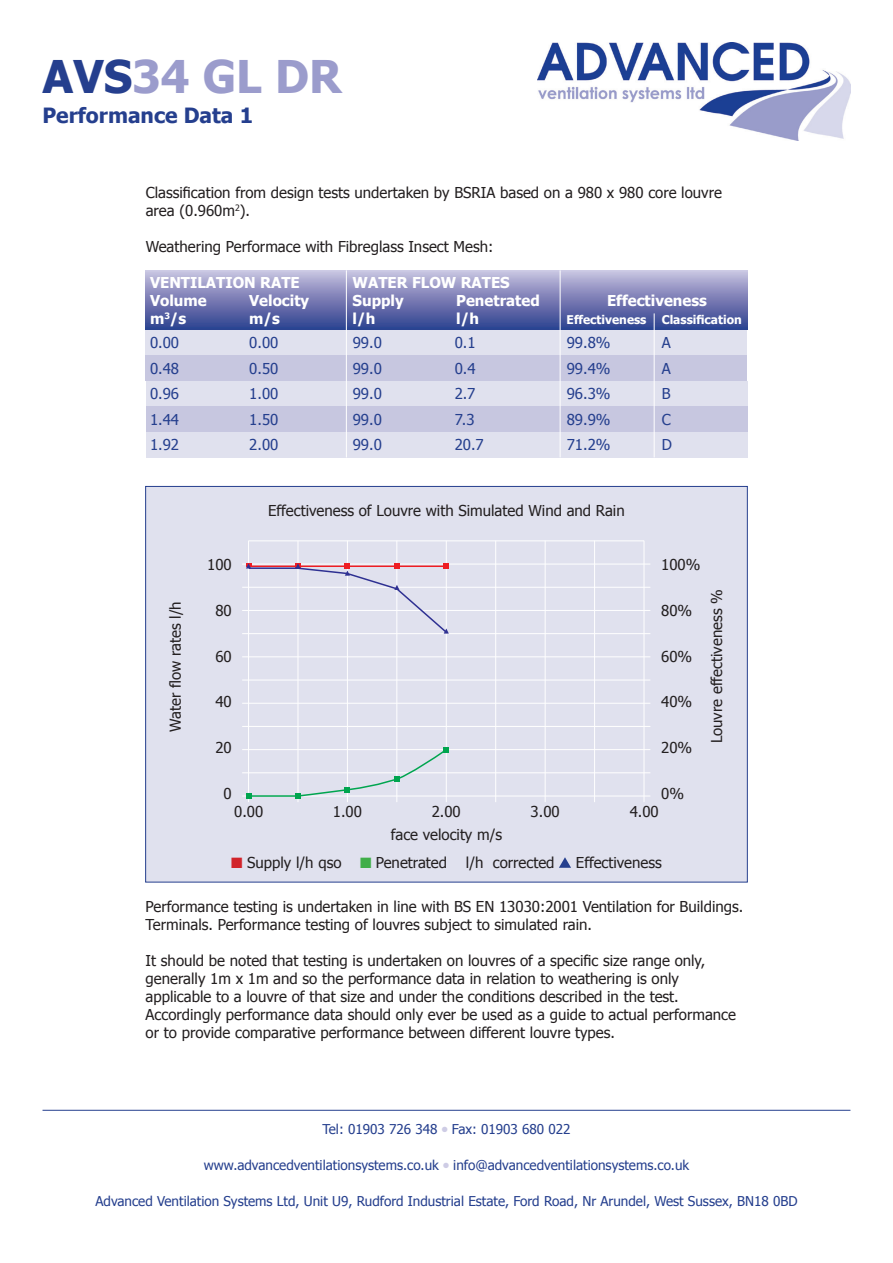
<style>
.page{position:relative;width:893px;height:1263px;background:#fff}
.page>*{position:absolute;margin:0;border:0;box-sizing:border-box;transform-origin:0 0}
.t1{font:700 45px "Tahoma";color:#9b9ccc}
.t2{font:700 21px "Tahoma";color:#253f8e}
.t3{font:15px/18px "Tahoma";color:#231f20}
.t4{font:15px "Tahoma";color:#253f8e}
.t5{font:700 15px "Tahoma";color:#fff}
.t6{font:13.5px "Tahoma";color:#253f8e}
.t7{font:700 12px "Tahoma";color:#fff}
.s1{color:#253f8e}
.s2{color:#d1232a}
.s3{color:#40ae49}
</style>
<div class="page">
<hr style="left:43px;top:1110px;width:807px;height:1px;background:#253f8e">
<img style="left:537px;top:43px;width:313px;height:98px">
<div style="left:146px;top:330px;width:601px;height:25px;background:#e0e1ee"></div>
<div style="left:146px;top:355px;width:601px;height:26px;background:#c7c7e0"></div>
<div style="left:146px;top:381px;width:601px;height:25px;background:#e0e1ee"></div>
<div style="left:146px;top:406px;width:601px;height:26px;background:#c7c7e0"></div>
<div style="left:146px;top:432px;width:601px;height:25px;background:#e0e1ee"></div>
<div style="left:146px;top:270px;width:601px;height:60px;background:linear-gradient(to bottom,#c8c0df,#2d3f8e)"></div>
<hr style="left:346px;top:270px;width:1px;height:187px;background:#fff">
<hr style="left:560px;top:270px;width:1px;height:187px;background:#fff">
<hr style="left:654px;top:313px;width:1px;height:144px;background:#fff">
<div style="left:146px;top:486px;width:601px;height:396px;background:#e0e1ee"></div>
<hr style="left:242px;top:564px;width:408px;height:1px;background:#fff">
<hr style="left:242px;top:587px;width:408px;height:1px;background:#fff">
<hr style="left:242px;top:610px;width:408px;height:1px;background:#fff">
<hr style="left:242px;top:633px;width:408px;height:1px;background:#fff">
<hr style="left:242px;top:656px;width:408px;height:1px;background:#fff">
<hr style="left:242px;top:680px;width:408px;height:1px;background:#fff">
<hr style="left:242px;top:703px;width:408px;height:1px;background:#fff">
<hr style="left:242px;top:726px;width:408px;height:1px;background:#fff">
<hr style="left:242px;top:772px;width:408px;height:1px;background:#fff">
<hr style="left:242px;top:749px;width:408px;height:1px;background:#fff">
<hr style="left:242px;top:796px;width:408px;height:1px;background:#fff">
<hr style="left:248px;top:541px;width:1px;height:261px;background:#fff">
<hr style="left:298px;top:541px;width:1px;height:261px;background:#fff">
<hr style="left:347px;top:541px;width:1px;height:261px;background:#fff">
<hr style="left:446px;top:541px;width:1px;height:261px;background:#fff">
<hr style="left:397px;top:541px;width:1px;height:261px;background:#fff">
<hr style="left:495px;top:541px;width:1px;height:261px;background:#fff">
<hr style="left:545px;top:541px;width:1px;height:261px;background:#fff">
<hr style="left:594px;top:541px;width:1px;height:261px;background:#fff">
<hr style="left:249px;top:540px;width:395px;height:1px;background:#fff">
<hr style="left:644px;top:541px;width:1px;height:261px;background:#fff">
<svg style="left:246px;top:747px;width:203px;height:52px"></svg>
<svg style="left:246px;top:563px;width:203px;height:71px"></svg>
<svg style="left:559px;top:857px;width:12px;height:11px"></svg>
<h1 class="t1" style="left:43px;top:45px;width:301px"><span class="s1">AVS</span>34 GL DR</h1>
<h2 class="t2" style="left:43px;top:101px;width:212px">Performance Data 1</h2>
<p class="t3" style="left:146px;top:183px;width:578px">Classification from design tests undertaken by BSRIA based on a 980 x 980 core louvre area (0.960m<sup>2</sup>).</p>
<p class="t3" style="left:146px;top:237px;width:349px">Weathering Performace with Fibreglass Insect Mesh:</p>
<p class="t5" style="left:150px;top:272px;width:151px">VENTILATION RATE</p>
<p class="t5" style="left:353px;top:272px;width:159px">WATER FLOW RATES</p>
<p class="t5" style="left:150px;top:290px;width:58px">Volume</p>
<p class="t5" style="left:249px;top:290px;width:62px">Velocity</p>
<p class="t5" style="left:353px;top:290px;width:53px">Supply</p>
<p class="t5" style="left:456px;top:290px;width:85px">Penetrated</p>
<p class="t5" style="left:607px;top:290px;width:101px">Effectiveness</p>
<p class="t5" style="left:150px;top:308px;width:38px">m<sup>3</sup>/s</p>
<p class="t5" style="left:249px;top:308px;width:32px">m/s</p>
<p class="t5" style="left:353px;top:308px;width:24px">l/h</p>
<p class="t5" style="left:456px;top:308px;width:24px">l/h</p>
<p class="t7" style="left:567px;top:311px;width:81px">Effectiveness</p>
<p class="t7" style="left:662px;top:311px;width:82px">Classification</p>
<p class="t4" style="left:150px;top:333px;width:31px">0.00</p>
<p class="t4" style="left:249px;top:333px;width:31px">0.00</p>
<p class="t4" style="left:353px;top:333px;width:31px">99.0</p>
<p class="t4" style="left:455px;top:333px;width:22px">0.1</p>
<p class="t4" style="left:567px;top:333px;width:45px">99.8%</p>
<p class="t4" style="left:662px;top:333px;width:10px">A</p>
<p class="t4" style="left:150px;top:358px;width:31px">0.48</p>
<p class="t4" style="left:249px;top:358px;width:31px">0.50</p>
<p class="t4" style="left:353px;top:358px;width:31px">99.0</p>
<p class="t4" style="left:455px;top:358px;width:22px">0.4</p>
<p class="t4" style="left:567px;top:358px;width:45px">99.4%</p>
<p class="t4" style="left:662px;top:358px;width:10px">A</p>
<p class="t4" style="left:150px;top:384px;width:31px">0.96</p>
<p class="t4" style="left:249px;top:384px;width:31px">1.00</p>
<p class="t4" style="left:353px;top:384px;width:31px">99.0</p>
<p class="t4" style="left:455px;top:384px;width:22px">2.7</p>
<p class="t4" style="left:567px;top:384px;width:45px">96.3%</p>
<p class="t4" style="left:662px;top:384px;width:10px">B</p>
<p class="t4" style="left:150px;top:409px;width:31px">1.44</p>
<p class="t4" style="left:249px;top:409px;width:31px">1.50</p>
<p class="t4" style="left:353px;top:409px;width:31px">99.0</p>
<p class="t4" style="left:455px;top:409px;width:21px">7.3</p>
<p class="t4" style="left:567px;top:409px;width:45px">89.9%</p>
<p class="t4" style="left:662px;top:409px;width:11px">C</p>
<p class="t4" style="left:150px;top:435px;width:31px">1.92</p>
<p class="t4" style="left:249px;top:435px;width:31px">2.00</p>
<p class="t4" style="left:353px;top:435px;width:31px">99.0</p>
<p class="t4" style="left:455px;top:435px;width:30px">20.7</p>
<p class="t4" style="left:567px;top:435px;width:45px">71.2%</p>
<p class="t4" style="left:662px;top:435px;width:12px">D</p>
<p class="t3" style="left:166px;top:732px;width:132px;rotate:-90deg">Water flow rates l/h</p>
<p class="t3" style="left:268px;top:501px;width:358px">Effectiveness of Louvre with Simulated Wind and Rain</p>
<p class="t3" style="left:207px;top:555px;width:26px">100</p>
<p class="t3" style="left:215px;top:601px;width:18px">80</p>
<p class="t3" style="left:215px;top:646px;width:18px">60</p>
<p class="t3" style="left:215px;top:692px;width:18px">40</p>
<p class="t3" style="left:215px;top:738px;width:18px">20</p>
<p class="t3" style="left:224px;top:784px;width:10px">0</p>
<p class="t3" style="left:661px;top:555px;width:41px">100%</p>
<p class="t3" style="left:661px;top:601px;width:33px">80%</p>
<p class="t3" style="left:661px;top:646px;width:33px">60%</p>
<p class="t3" style="left:661px;top:692px;width:33px">40%</p>
<p class="t3" style="left:661px;top:738px;width:33px">20%</p>
<p class="t3" style="left:661px;top:784px;width:24px">0%</p>
<p class="t3" style="left:234px;top:801px;width:31px">0.00</p>
<p class="t3" style="left:333px;top:801px;width:31px">1.00</p>
<p class="t3" style="left:432px;top:801px;width:31px">2.00</p>
<p class="t3" style="left:531px;top:801px;width:31px">3.00</p>
<p class="t3" style="left:630px;top:801px;width:30px">4.00</p>
<p class="t3" style="left:391px;top:825px;width:113px">face velocity m/s</p>
<p class="t3" style="left:231px;top:853px;width:217px"><span class="s2">■</span> Supply l/h qso <span class="s3">■</span> Penetrated</p>
<p class="t3" style="left:466px;top:853px;width:90px">l/h corrected</p>
<p class="t3" style="left:576px;top:853px;width:87px">Effectiveness</p>
<p class="t3" style="left:707px;top:743px;width:156px;rotate:-90deg">Louvre effectiveness %</p>
<p class="t3" style="left:146px;top:897px;width:599px">Performance testing is undertaken in line with BS EN 13030:2001 Ventilation for Buildings.<br>Terminals. Performance testing of louvres subject to simulated rain.</p>
<p class="t3" style="left:146px;top:951px;width:592px">It should be noted that testing is undertaken on louvres of a specific size range only, generally 1m x 1m and so the performance data in relation to weathering is only applicable to a louvre of that size and under the conditions described in the test.<br>Accordingly performance data should only ever be used as a guide to actual performance or to provide comparative performance between different louvre types.</p>
<p class="t6" style="left:322px;top:1120px;width:250px">Tel: 01903 726 348 <sup>●</sup> Fax: 01903 680 022</p>
<p class="t6" style="left:204px;top:1156px;width:487px">www.advancedventilationsystems.co.uk <sup>●</sup> info@advancedventilationsystems.co.uk</p>
<p class="t6" style="left:95px;top:1192px;width:704px">Advanced Ventilation Systems Ltd, Unit U9, Rudford Industrial Estate, Ford Road, Nr Arundel, West Sussex, BN18 0BD</p>
</div>
